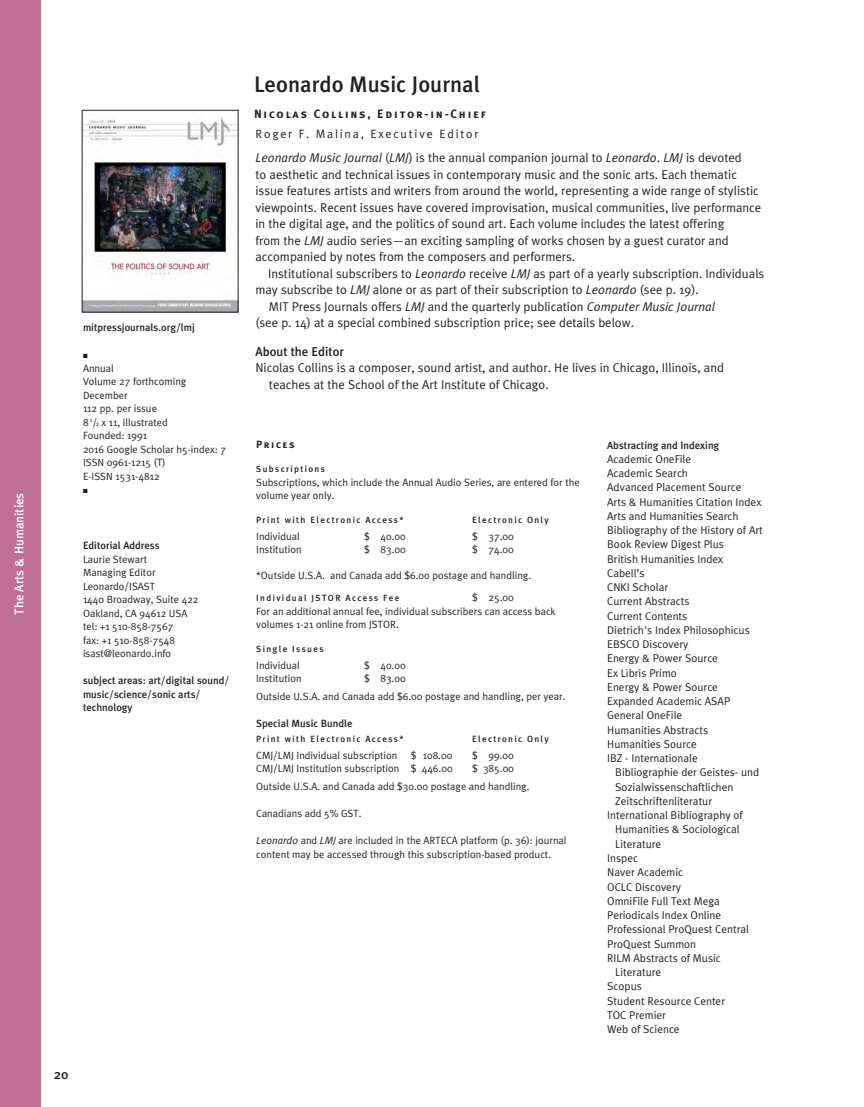
<style>
.page{position:relative;width:864px;height:1107px;background:#fff}
.page>*{position:absolute;margin:0;border:0;box-sizing:border-box;transform-origin:0 0}
.t1{font:500 22.5px "Meta Plus";color:#231f20}
.t2{font:500 13.5px "Meta Plus";color:#231f20}
.t3{font:12.75px/16.5px "Meta Plus Normal";color:#231f20}
.t4{font:500 12.75px "Meta Plus";color:#fff}
.t5{font:500 12.75px "Meta Plus";color:#231f20}
.t6{font:12px "Meta Plus Bold Caps";letter-spacing:.15em;color:#231f20}
.t7{font:12px "Meta Plus Normal";letter-spacing:.15em;color:#231f20}
.t8{font:11.25px/14.2px "Meta Plus Normal";color:#231f20}
.t9{font:10.5px/13.5px "Meta Plus Normal";color:#231f20}
.t10{font:500 10.5px/13.5px "Meta Plus";color:#231f20}
.t11{font:10.5px "Meta Plus Bold Caps";letter-spacing:.15em;color:#231f20}
.t12{font:500 9px "Meta Plus";letter-spacing:.15em;color:#231f20}
.t13{font:6px "Zapf Dingbats ITC";color:#231f20}
.s1{font-size:6.3px}
.s2{font-style:italic}
</style>
<div class="page">
<img style="left:84px;top:116px;width:152px;height:194px">
<div style="left:0;top:0;width:41px;height:1107px;background:#c16e93"></div>
<p class="t4" style="left:12px;top:615px;width:124px;rotate:-90deg">The Arts &amp; Humanities</p>
<p class="t10" style="left:83px;top:321px;width:113px">mitpressjournals.org/lmj</p>
<p class="t13" style="left:83px;top:353px;width:6px">■</p>
<p class="t9" style="left:83px;top:361px;width:145px">Annual<br>Volume 27 forthcoming<br>December<br>112 pp. per issue<br>8 <sup>1</sup>/<span class="s1">2</span> x 11, illustrated<br>Founded: 1991<br>2016 Google Scholar h5-index: 7<br>ISSN 0961-1215 (T)<br>E-ISSN 1531-4812</p>
<p class="t13" style="left:83px;top:488px;width:6px">■</p>
<p class="t10" style="left:83px;top:539px;width:78px">Editorial Address</p>
<p class="t9" style="left:83px;top:552px;width:117px">Laurie Stewart<br>Managing Editor<br>Leonardo/ISAST<br>1440 Broadway, Suite 422<br>Oakland, CA 94612 USA tel: +1 510-858-7567<br>fax: +1 510-858-7548 isast@leonardo.info</p>
<p class="t10" style="left:83px;top:674px;width:148px">subject areas: art/digital sound/ music/science/sonic arts/ technology</p>
<p class="t2" style="left:54px;top:1066px;width:16px">20</p>
<h1 class="t1" style="left:254px;top:71px;width:228px">Leonardo Music Journal</h1>
<p class="t6" style="left:254px;top:107px;width:234px">Nicolas Collins, Editor-in-Chief</p>
<p class="t7" style="left:255px;top:126px;width:224px">Roger F. Malina, Executive Editor</p>
<p class="t3" style="left:255px;top:149px;width:507px"><span class="s2">Leonardo Music Journal</span> (<span class="s2">LMJ</span>) is the annual companion journal to <span class="s2">Leonardo</span>. <span class="s2">LMJ</span> is devoted<br>to aesthetic and technical issues in contemporary music and the sonic arts. Each thematic issue features artists and writers from around the world, representing a wide range of stylistic viewpoints. Recent issues have covered improvisation, musical communities, live performance in the digital age, and the politics of sound art. Each volume includes the latest offering<br>from the <span class="s2">LMJ</span> audio series—an exciting sampling of works chosen by a guest curator and accompanied by notes from the composers and performers.</p>
<p class="t3" style="left:268px;top:265px;width:498px">Institutional subscribers to <span class="s2">Leonardo</span> receive <span class="s2">LMJ</span> as part of a yearly subscription. Individuals</p>
<p class="t3" style="left:255px;top:281px;width:445px">may subscribe to <span class="s2">LMJ</span> alone or as part of their subscription to <span class="s2">Leonardo</span> (see p. 19).</p>
<p class="t3" style="left:269px;top:298px;width:447px">MIT Press Journals offers <span class="s2">LMJ</span> and the quarterly publication <span class="s2">Computer Music Journal</span></p>
<p class="t3" style="left:255px;top:314px;width:380px">(see p. 14) at a special combined subscription price; see details below.</p>
<p class="t5" style="left:255px;top:344px;width:90px">About the Editor</p>
<p class="t3" style="left:269px;top:359px;width:457px;text-indent:-14px">Nicolas Collins is a composer, sound artist, and author. He lives in Chicago, Illinois, and teaches at the School of the Art Institute of Chicago.</p>
<p class="t11" style="left:256px;top:438px;width:40px">Prices</p>
<p class="t12" style="left:256px;top:464px;width:70px">Subscriptions</p>
<p class="t9" style="left:256px;top:475px;width:325px">Subscriptions, which include the Annual Audio Series, are entered for the volume year only.</p>
<p class="t12" style="left:256px;top:515px;width:149px">Print with Electronic Access*</p>
<p class="t12" style="left:472px;top:515px;width:78px">Electronic Only</p>
<p class="t9" style="left:256px;top:529px;width:45px">Individual</p>
<p class="t9" style="left:364px;top:529px;width:43px">$ 40.00</p>
<p class="t9" style="left:472px;top:529px;width:43px">$ 37.00</p>
<p class="t9" style="left:256px;top:543px;width:47px">Institution</p>
<p class="t9" style="left:364px;top:543px;width:43px">$ 83.00</p>
<p class="t9" style="left:472px;top:543px;width:43px">$ 74.00</p>
<p class="t9" style="left:256px;top:568px;width:276px">*Outside U.S.A. and Canada add $6.00 postage and handling.</p>
<p class="t12" style="left:256px;top:593px;width:145px">Individual JSTOR Access Fee</p>
<p class="t9" style="left:256px;top:591px;width:301px;text-indent:216px">$ 25.00<br>For an additional annual fee, individual subscribers can access back volumes 1-21 online from JSTOR.</p>
<p class="t12" style="left:256px;top:644px;width:69px">Single Issues</p>
<p class="t9" style="left:256px;top:658px;width:45px">Individual</p>
<p class="t9" style="left:364px;top:658px;width:43px">$ 40.00</p>
<p class="t9" style="left:256px;top:672px;width:47px">Institution</p>
<p class="t9" style="left:256px;top:669px;width:311px;line-height:18px;text-indent:108px">$ 83.00<br>Outside U.S.A. and Canada add $6.00 postage and handling, per year.</p>
<p class="t10" style="left:256px;top:717px;width:98px">Special Music Bundle</p>
<p class="t12" style="left:256px;top:734px;width:149px">Print with Electronic Access*</p>
<p class="t12" style="left:472px;top:734px;width:78px">Electronic Only</p>
<p class="t9" style="left:256px;top:748px;width:143px">CMJ/LMJ Individual subscription</p>
<p class="t9" style="left:411px;top:748px;width:43px">$ 108.00</p>
<p class="t9" style="left:472px;top:748px;width:43px">$ 99.00</p>
<p class="t9" style="left:256px;top:762px;width:198px">CMJ/LMJ Institution subscription $ 446.00</p>
<p class="t9" style="left:256px;top:759px;width:275px;line-height:18px;text-indent:216px">$ 385.00<br>Outside U.S.A. and Canada add $30.00 postage and handling.</p>
<p class="t9" style="left:256px;top:807px;width:107px">Canadians add 5% GST.</p>
<p class="t9" style="left:256px;top:834px;width:312px"><span class="s2">Leonardo</span> and <span class="s2">LMJ</span> are included in the ARTECA platform (p. 36): journal content may be accessed through this subscription-based product.</p>
<p class="t10" style="left:607px;top:438px;width:114px">Abstracting and Indexing</p>
<p class="t8" style="left:607px;top:452px;width:157px">Academic OneFile<br>Academic Search<br>Advanced Placement Source<br>Arts &amp; Humanities Citation Index<br>Arts and Humanities Search<br>Bibliography of the History of Art<br>Book Review Digest Plus<br>British Humanities Index<br>Cabell’s<br>CNKI Scholar<br>Current Abstracts<br>Current Contents<br>Dietrich's Index Philosophicus<br>EBSCO Discovery<br>Energy &amp; Power Source<br>Ex Libris Primo<br>Energy &amp; Power Source<br>Expanded Academic ASAP<br>General OneFile<br>Humanities Abstracts<br>Humanities Source<br>IBZ - Internationale</p>
<p class="t8" style="left:615px;top:765px;width:145px">Bibliographie der Geistes- und</p>
<p class="t8" style="left:615px;top:780px;width:120px">Sozialwissenschaftlichen</p>
<p class="t8" style="left:615px;top:794px;width:98px">Zeitschriftenliteratur</p>
<p class="t8" style="left:607px;top:808px;width:137px">International Bibliography of</p>
<p class="t8" style="left:615px;top:822px;width:126px">Humanities &amp; Sociological</p>
<p class="t8" style="left:615px;top:837px;width:47px">Literature</p>
<p class="t8" style="left:607px;top:851px;width:32px">Inspec</p>
<p class="t8" style="left:607px;top:865px;width:77px">Naver Academic</p>
<p class="t8" style="left:607px;top:879px;width:75px">OCLC Discovery</p>
<p class="t8" style="left:607px;top:894px;width:114px">OmniFile Full Text Mega</p>
<p class="t8" style="left:607px;top:908px;width:116px">Periodicals Index Online</p>
<p class="t8" style="left:607px;top:922px;width:143px">Professional ProQuest Central</p>
<p class="t8" style="left:607px;top:936px;width:90px">ProQuest Summon</p>
<p class="t8" style="left:607px;top:951px;width:115px">RILM Abstracts of Music</p>
<p class="t8" style="left:615px;top:965px;width:47px">Literature</p>
<p class="t8" style="left:607px;top:979px;width:36px">Scopus</p>
<p class="t8" style="left:607px;top:993px;width:119px">Student Resource Center</p>
<p class="t8" style="left:607px;top:1008px;width:60px">TOC Premier</p>
<p class="t8" style="left:607px;top:1022px;width:74px">Web of Science</p>
</div>
